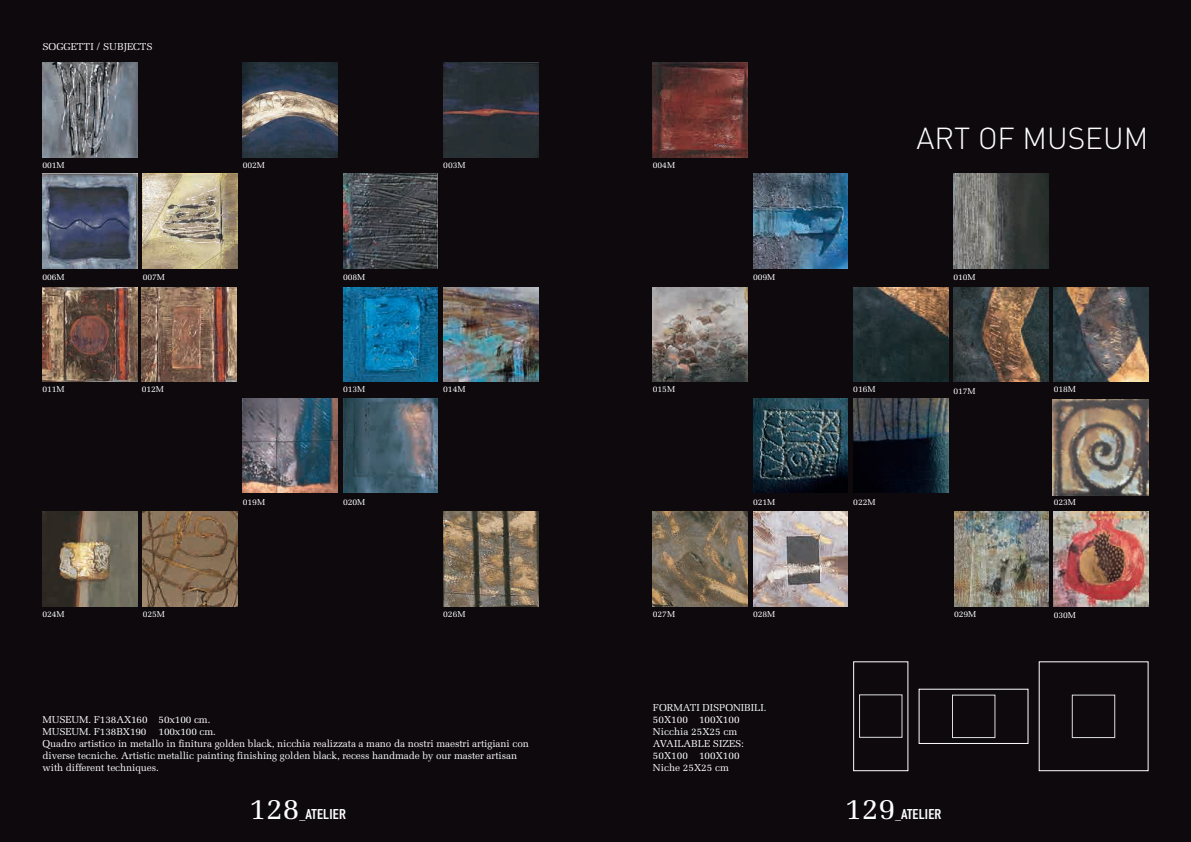
<style>
.page{position:relative;width:1191px;height:842px;background:#0d090c}
.page>*{position:absolute;margin:0;border:0;box-sizing:border-box;transform-origin:0 0}
.t1{font:300 30px "DIN";color:#fff}
.t2{font:30px "Melior";color:#fff}
.t3{font:14px "DIN Engschrift";letter-spacing:.015em;color:#fff;scale:1.15 1}
.t4{font:10px/12px "Melior";letter-spacing:-.01em;color:#fff}
.t5{font:8.6px "Melior";letter-spacing:-.01em;color:#fff}
.s1{font-family:"Melior";font-style:italic;font-size:12px}
</style>
<div class="page">
<img style="left:143px;top:173px;width:94px;height:95px">
<img style="left:43px;top:173px;width:94px;height:95px">
<img style="left:753px;top:173px;width:95px;height:95px">
<img style="left:243px;top:398px;width:95px;height:95px">
<img style="left:753px;top:398px;width:95px;height:95px">
<img style="left:853px;top:398px;width:95px;height:95px">
<img style="left:343px;top:173px;width:95px;height:95px">
<img style="left:953px;top:173px;width:95px;height:95px">
<img style="left:343px;top:398px;width:95px;height:95px">
<img style="left:953px;top:287px;width:95px;height:95px">
<img style="left:43px;top:62px;width:94px;height:95px">
<img style="left:653px;top:62px;width:94px;height:95px">
<img style="left:43px;top:287px;width:94px;height:95px">
<img style="left:653px;top:287px;width:94px;height:95px">
<img style="left:43px;top:512px;width:94px;height:94px">
<img style="left:243px;top:62px;width:95px;height:95px">
<img style="left:142px;top:287px;width:94px;height:95px">
<img style="left:853px;top:287px;width:95px;height:95px">
<img style="left:443px;top:62px;width:95px;height:95px">
<img style="left:443px;top:287px;width:95px;height:94px">
<img style="left:1053px;top:287px;width:95px;height:95px">
<div style="left:853px;top:661px;width:55px;height:110px;border:1px solid #fff"></div>
<div style="left:919px;top:689px;width:109px;height:55px;border:1px solid #fff"></div>
<div style="left:952px;top:695px;width:43px;height:43px;background:#0d090c;border:1px solid #dcdddf"></div>
<div style="left:1072px;top:695px;width:43px;height:43px;background:#0d090c;border:1px solid #dcdddf"></div>
<img style="left:443px;top:512px;width:95px;height:94px">
<img style="left:653px;top:512px;width:94px;height:94px">
<img style="left:753px;top:512px;width:95px;height:94px">
<img style="left:1053px;top:512px;width:95px;height:94px">
<img style="left:954px;top:512px;width:94px;height:94px">
<img style="left:143px;top:512px;width:94px;height:94px">
<img style="left:343px;top:287px;width:95px;height:95px">
<img style="left:1052px;top:400px;width:96px;height:95px">
<p class="t4" style="left:43px;top:41px;width:112px">SOGGETTI / SUBJECTS</p>
<p class="t5" style="left:43px;top:160px;width:24px">001M</p>
<p class="t5" style="left:653px;top:160px;width:24px">004M</p>
<p class="t5" style="left:243px;top:160px;width:24px">002M</p>
<p class="t5" style="left:443px;top:160px;width:24px">003M</p>
<h1 class="t1" style="left:916px;top:120px;width:233px">ART OF MUSEUM</h1>
<p class="t5" style="left:43px;top:272px;width:24px">006M</p>
<p class="t5" style="left:143px;top:272px;width:24px">007M</p>
<p class="t5" style="left:753px;top:272px;width:24px">009M</p>
<p class="t5" style="left:343px;top:272px;width:24px">008M</p>
<p class="t5" style="left:953px;top:272px;width:24px">010M</p>
<p class="t5" style="left:43px;top:384px;width:24px">011M</p>
<p class="t5" style="left:653px;top:384px;width:24px">015M</p>
<p class="t5" style="left:142px;top:384px;width:24px">012M</p>
<p class="t5" style="left:853px;top:384px;width:24px">016M</p>
<p class="t5" style="left:343px;top:384px;width:24px">013M</p>
<p class="t5" style="left:443px;top:384px;width:24px">014M</p>
<p class="t5" style="left:1053px;top:384px;width:24px">018M</p>
<p class="t5" style="left:953px;top:386px;width:24px">017M</p>
<p class="t5" style="left:243px;top:497px;width:24px">019M</p>
<p class="t5" style="left:753px;top:497px;width:24px">021M</p>
<p class="t5" style="left:853px;top:497px;width:24px">022M</p>
<p class="t5" style="left:343px;top:497px;width:24px">020M</p>
<p class="t5" style="left:43px;top:609px;width:24px">024M</p>
<p class="t5" style="left:653px;top:609px;width:24px">027M</p>
<p class="t5" style="left:143px;top:609px;width:24px">025M</p>
<p class="t5" style="left:753px;top:609px;width:24px">028M</p>
<p class="t5" style="left:443px;top:609px;width:24px">026M</p>
<p class="t5" style="left:954px;top:609px;width:24px">029M</p>
<p class="t4" style="left:43px;top:714px;width:488px">MUSEUM. F138AX160 50x100 cm.<br>MUSEUM. F138BX190 100x100 cm.<br>Quadro artistico in metallo in finitura golden black, nicchia realizzata a mano da nostri maestri artigiani con diverse tecniche. Artistic metallic painting finishing golden black, recess handmade by our master artisan with different techniques.</p>
<p class="t4" style="left:653px;top:702px;width:115px">FORMATI DISPONIBILI.<br>50X100 100X100<br>Nicchia 25X25 cm<br>AVAILABLE SIZES:<br>50X100 100X100<br>Niche 25X25 cm</p>
<h1 class="t2" style="left:249px;top:791px;width:52px">128</h1>
<h2 class="t3" style="left:299px;top:806px;width:42px"><span class="s1">_</span>ATELIER</h2>
<h1 class="t2" style="left:845px;top:791px;width:52px">129</h1>
<h2 class="t3" style="left:895px;top:806px;width:42px"><span class="s1">_</span>ATELIER</h2>
<p class="t5" style="left:1053px;top:497px;width:24px">023M</p>
<p class="t5" style="left:1053px;top:610px;width:24px">030M</p>
</div>
